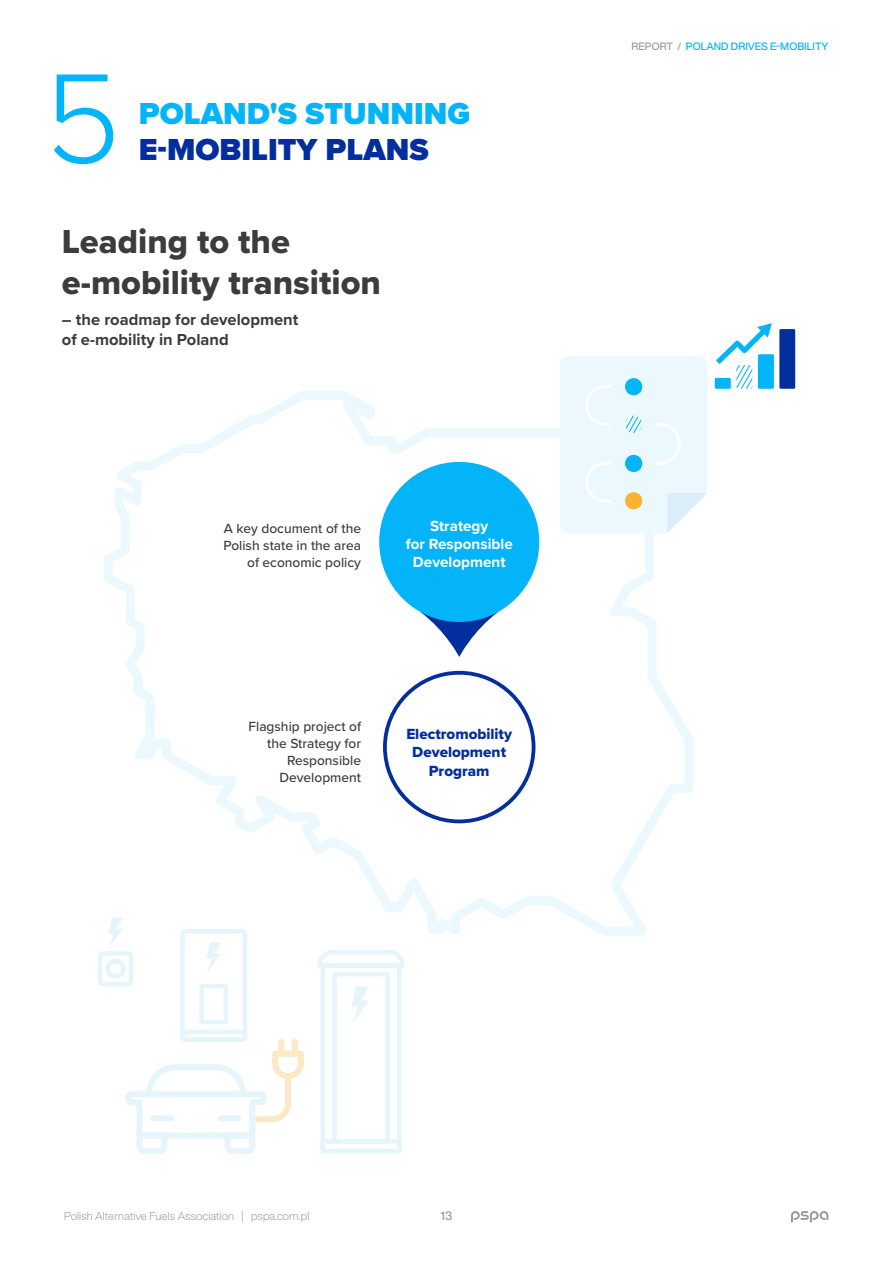
<style>
.page{position:relative;width:893px;height:1263px;background:#fff}
.page>*{position:absolute;margin:0;border:0;box-sizing:border-box;transform-origin:0 0}
.t1{font:300 132px "Proxima Nova";color:#03b4f9}
.t2{font:34.5px/41.4px "Proxima Nova Extrabld";color:#3c3c3b}
.t3{font:900 31.5px "Proxima Nova";color:#03b4f9}
.t4{font:900 31.5px "Proxima Nova";color:#022e9e}
.t5{font:700 16.5px/19.8px "Proxima Nova";color:#3c3c3b}
.t6{font:15.3px/18.3px "Proxima Nova Extrabld";color:#022e9e;text-align:center}
.t7{font:700 15.3px/18.3px "Proxima Nova";color:#fff;text-align:center}
.t8{font:500 13.65px/16.8px "Proxima Nova";color:#3c3c3b;text-align:right}
.t9{font:500 12px "Helvetica Now Display";color:#9c9b9b}
.t10{font:300 11.25px "Helvetica Now Display";letter-spacing:.01em;color:#9c9b9b}
.t11{font:500 10.5px "Helvetica Now Display";letter-spacing:.01em;color:#03b4f9}
.s1{color:#9c9b9b}
</style>
<div class="page">
<svg style="left:104px;top:391px;width:590px;height:545px"></svg>
<svg style="left:383px;top:671px;width:152px;height:152px;fill:#022e9e"></svg>
<div style="left:387px;top:675px;width:145px;height:144px;background:#fff;border-radius:50%"></div>
<svg style="left:560px;top:356px;width:147px;height:177px"></svg>
<div style="left:715px;top:378px;width:16px;height:11px;background:#03b4f9;border-radius:2px"></div>
<svg style="left:736px;top:365px;width:16px;height:24px"></svg>
<div style="left:758px;top:354px;width:16px;height:35px;background:#03b4f9;border-radius:2px"></div>
<div style="left:779px;top:329px;width:16px;height:60px;background:#022e9e;border-radius:2px"></div>
<svg style="left:716px;top:323px;width:56px;height:41px"></svg>
<div style="left:180px;top:929px;width:67px;height:113px;border:4px solid #e6f5fc;border-radius:3px"></div>
<div style="left:199px;top:984px;width:29px;height:40px;border:4px solid #e6f5fc"></div>
<svg style="left:206px;top:942px;width:15px;height:29px"></svg>
<svg style="left:108px;top:917px;width:15px;height:30px"></svg>
<div style="left:98px;top:951px;width:35px;height:35px;border:4px solid #e6f5fc;border-radius:3px"></div>
<div style="left:106px;top:959px;width:20px;height:20px;border:4px solid #e6f5fc;border-radius:50%"></div>
<div style="left:320px;top:1139px;width:82px;height:14px;border:4px solid #e6f5fc"></div>
<svg style="left:317px;top:950px;width:88px;height:18px"></svg>
<div style="left:320px;top:963px;width:82px;height:190px;border:4px solid #e6f5fc"></div>
<div style="left:332px;top:972px;width:58px;height:171px;border:4px solid #e6f5fc"></div>
<svg style="left:352px;top:986px;width:17px;height:37px"></svg>
<svg style="left:420px;top:612px;width:78px;height:45px"></svg>
<div style="left:379px;top:462px;width:160px;height:160px;background:#03b4f9;border-radius:50%"></div>
<svg style="left:125px;top:1027px;width:179px;height:127px"></svg>
<div style="left:154px;top:1115px;width:17px;height:6px;background:#e6f5fc"></div>
<div style="left:221px;top:1115px;width:17px;height:6px;background:#e6f5fc"></div>
<svg style="left:791px;top:1211px;width:37px;height:11px"></svg>
<h1 class="t1" style="left:44px;top:20px;width:78px">5</h1>
<h3 class="t3" style="left:139px;top:90px;width:333px">POLAND'S STUNNING</h3>
<h3 class="t4" style="left:139px;top:126px;width:291px">E-MOBILITY PLANS</h3>
<h2 class="t2" style="left:62px;top:220px;width:321px">Leading to the e-mobility transition</h2>
<p class="t5" style="left:62px;top:309px;width:238px">– the roadmap for development of e-mobility in Poland</p>
<p class="t8" style="left:223px;top:520px;width:139px">A key document of the<br>Polish state in the area of economic policy</p>
<p class="t7" style="left:406px;top:516px;width:109px">Strategy<br>for Responsible<br>Development</p>
<p class="t8" style="left:249px;top:718px;width:114px">Flagship project of the Strategy for<br>Responsible<br>Development</p>
<p class="t6" style="left:406px;top:724px;width:107px">Electromobility<br>Development<br>Program</p>
<p class="t11" style="left:632px;top:40px;width:198px"><span class="s1">REPORT /</span> POLAND DRIVES E-MOBILITY</p>
<p class="t10" style="left:64px;top:1209px;width:247px">Polish Alternative Fuels Association | pspa.com.pl</p>
<p class="t9" style="left:441px;top:1207px;width:13px">13</p>
</div>
